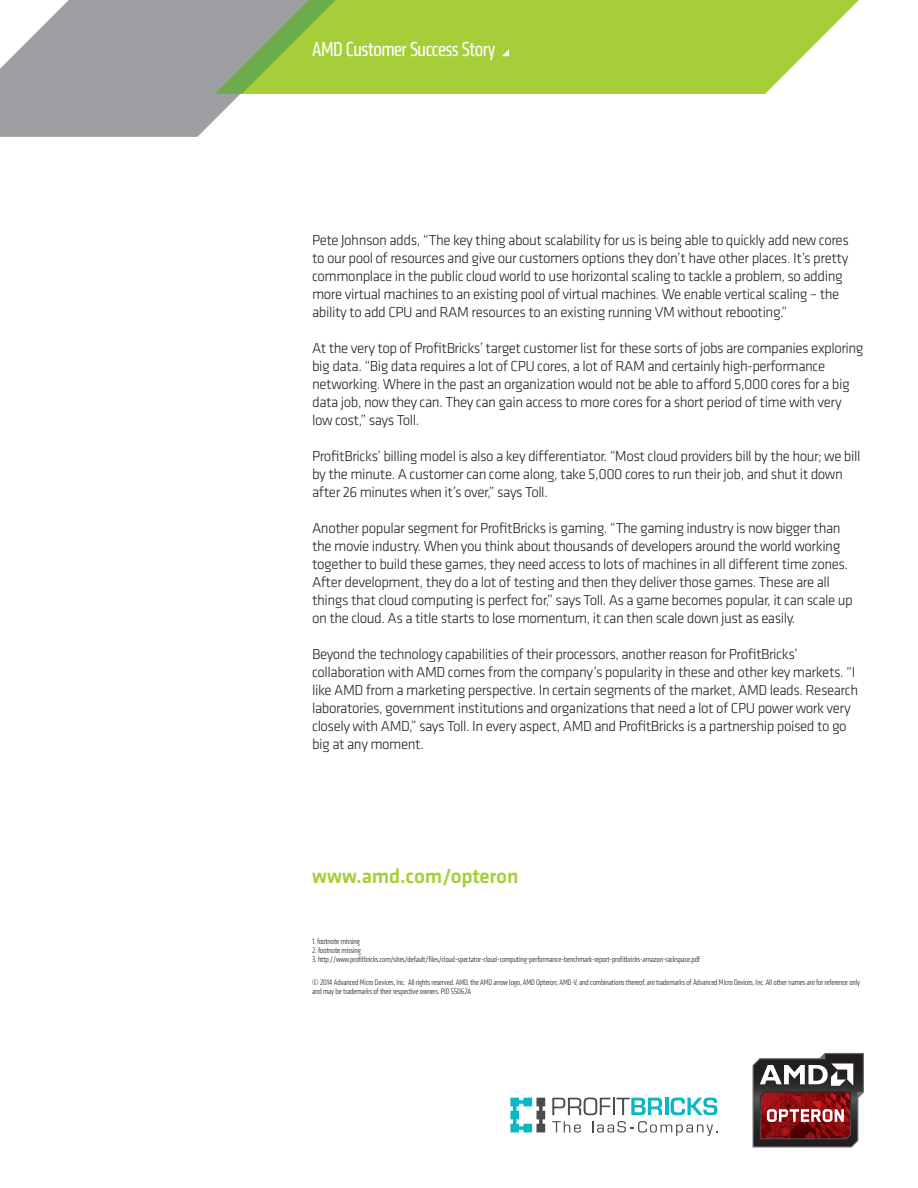
<style>
.page{position:relative;width:918px;height:1188px;background:#fff}
.page>*{position:absolute;margin:0;border:0;box-sizing:border-box;transform-origin:0 0}
.Paragraph_Header{font:condensed 21px "Klavika";letter-spacing:-.02em;color:#fff}
.URL{font:500 21px "Klavika";letter-spacing:-.01em;color:#a6ce39}
.Body_copy{font:300 15px/18px "Klavika";letter-spacing:-.03em;color:#231f20}
.LEGAL_AND_PID_NUMBER{font:300 condensed 8.25px/9px "Klavika";letter-spacing:-.01em;color:#231f20}
</style>
<div class="page">
<svg style="left:345px;top:0;width:514px;height:94px;background:#aed24b"></svg>
<svg style="left:502px;top:49px;width:7px;height:7px"></svg>
<svg style="left:0;top:0;width:240px;height:137px;background:#a7a9ac"></svg>
<svg style="left:215px;top:0;width:130px;height:94px;background:#97b662"></svg>
<svg style="left:552px;top:1098px;width:110px;height:17px"></svg>
<hr style="left:665px;top:1098px;width:3px;height:17px;background:#0cb6c5">
<svg style="left:671px;top:1098px;width:46px;height:17px"></svg>
<svg style="left:510px;top:1098px;width:35px;height:34px"></svg>
<svg style="left:552px;top:1121px;width:29px;height:12px"></svg>
<svg style="left:592px;top:1121px;width:125px;height:15px"></svg>
<svg style="left:753px;top:1053px;width:111px;height:95px"></svg>
<p class="Paragraph_Header" style="left:312px;top:37px;width:185px">AMD Customer Success Story</p>
<p class="Body_copy" style="left:312px;top:231px;width:538px">Pete Johnson adds, “The key thing about scalability for us is being able to quickly add new cores to our pool of resources and give our customers options they don’t have other places. It’s pretty commonplace in the public cloud world to use horizontal scaling to tackle a problem, so adding more virtual machines to an existing pool of virtual machines. We enable vertical scaling – the ability to add CPU and RAM resources to an existing running VM without rebooting.”</p>
<p class="Body_copy" style="left:312px;top:339px;width:553px">At the very top of ProfitBricks’ target customer list for these sorts of jobs are companies exploring big data. “Big data requires a lot of CPU cores, a lot of RAM and certainly high-performance networking. Where in the past an organization would not be able to afford 5,000 cores for a big data job, now they can. They can gain access to more cores for a short period of time with very low cost,” says Toll.</p>
<p class="Body_copy" style="left:312px;top:447px;width:550px">ProfitBricks’ billing model is also a key differentiator. “Most cloud providers bill by the hour; we bill by the minute. A customer can come along, take 5,000 cores to run their job, and shut it down after 26 minutes when it’s over,” says Toll.</p>
<p class="Body_copy" style="left:312px;top:519px;width:542px">Another popular segment for ProfitBricks is gaming. “The gaming industry is now bigger than the movie industry. When you think about thousands of developers around the world working together to build these games, they need access to lots of machines in all different time zones.<br>After development, they do a lot of testing and then they deliver those games. These are all things that cloud computing is perfect for,” says Toll. As a game becomes popular, it can scale up on the cloud. As a title starts to lose momentum, it can then scale down just as easily.</p>
<p class="Body_copy" style="left:312px;top:645px;width:548px">Beyond the technology capabilities of their processors, another reason for ProfitBricks’ collaboration with AMD comes from the company’s popularity in these and other key markets. “I like AMD from a marketing perspective. In certain segments of the market, AMD leads. Research laboratories, government institutions and organizations that need a lot of CPU power work very closely with AMD,” says Toll. In every aspect, AMD and ProfitBricks is a partnership poised to go big at any moment.</p>
<p class="URL" style="left:312px;top:862px;width:208px">www.amd.com/opteron</p>
<p class="LEGAL_AND_PID_NUMBER" style="left:312px;top:937px;width:49px">1. footnote missing</p>
<p class="LEGAL_AND_PID_NUMBER" style="left:312px;top:946px;width:50px">2. footnote missing</p>
<p class="LEGAL_AND_PID_NUMBER" style="left:312px;top:955px;width:389px">3. http://www.profitbricks.com/sites/default/files/cloud-spectator-cloud-computing-performance-benchmark-report-profitbricks-amazon-rackspace.pdf</p>
<p class="LEGAL_AND_PID_NUMBER" style="left:312px;top:978px;width:550px">© 2014 Advanced Micro Devices, Inc. All rights reserved. AMD, the AMD arrow logo, AMD Opteron, AMD-V, and combinations thereof, are trademarks of Advanced Micro Devices, Inc. All other names are for reference only and may be trademarks of their respective owners. PID 55062A</p>
</div>
